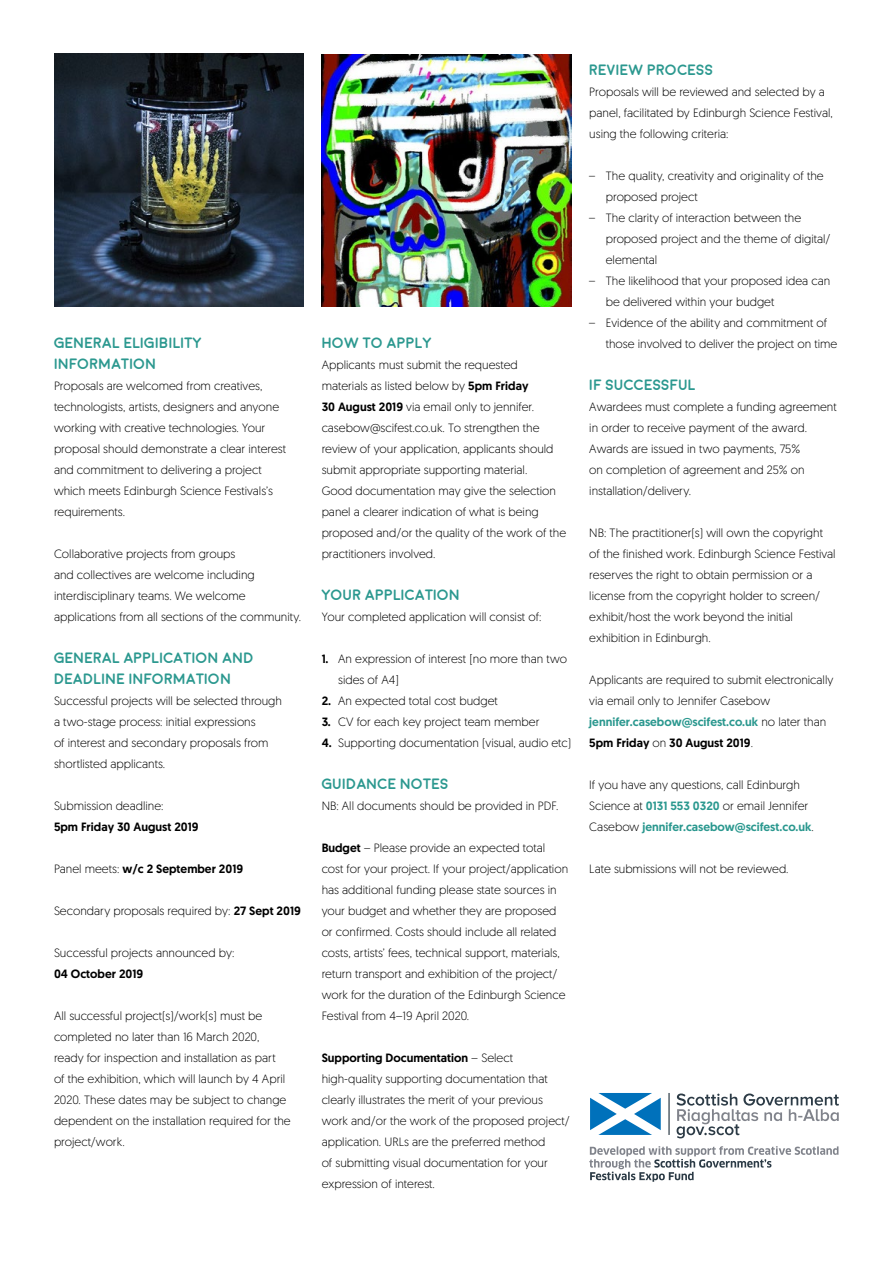
<style>
.page{position:relative;width:893px;height:1263px;background:#fff}
.page>*{position:absolute;margin:0;border:0;box-sizing:border-box;transform-origin:0 0}
.t1{font:700 15px/21px "Moon";color:#2b988f}
.t2{font:300 12px/21px "Geomanist";color:#000}
.t3{font:500 12px "Geomanist";color:#000}
.s1{font-weight:300}
.s2{font-weight:500}
.s3{font-family:"Futura Std"}
.s4{font-weight:500;color:#2b988f}
</style>
<div class="page">
<img style="left:54px;top:54px;width:250px;height:252px">
<hr style="left:668px;top:1093px;width:2px;height:42px;background:#2c3b46">
<svg style="left:590px;top:1093px;width:71px;height:42px"></svg>
<svg style="left:676px;top:1093px;width:163px;height:45px"></svg>
<svg style="left:589px;top:1146px;width:249px;height:36px"></svg>
<img style="left:322px;top:54px;width:249px;height:252px">
<p class="t1" style="left:54px;top:333px;width:150px">GENERAL ELIGIBILITY<br>INFORMATION</p>
<p class="t2" style="left:54px;top:375px;width:234px">Proposals are welcomed from creatives, technologists, artists, designers and anyone working with creative technologies. Your proposal should demonstrate a clear interest and commitment to delivering a project which meets Edinburgh Science Festivals’s requirements.</p>
<p class="t2" style="left:54px;top:543px;width:249px">Collaborative projects from groups<br>and collectives are welcome including interdisciplinary teams. We welcome applications from all sections of the community.</p>
<p class="t1" style="left:54px;top:648px;width:201px">GENERAL APPLICATION AND<br>DEADLINE INFORMATION</p>
<p class="t2" style="left:54px;top:690px;width:230px">Successful projects will be selected through a two-stage process: initial expressions<br>of interest and secondary proposals from shortlisted applicants.</p>
<p class="t2" style="left:54px;top:795px;width:111px">Submission deadline:</p>
<p class="t3" style="left:54px;top:819px;width:146px">5pm Friday 30 August 2019</p>
<p class="t3" style="left:54px;top:861px;width:191px"><span class="s1">Panel meets:</span> w/c 2 September 2019</p>
<p class="t2" style="left:54px;top:900px;width:248px">Secondary proposals required by: <span class="s2">27 Sept 2019</span></p>
<p class="t2" style="left:54px;top:942px;width:182px">Successful projects announced by:</p>
<p class="t3" style="left:54px;top:966px;width:91px">04 October 2019</p>
<p class="t2" style="left:54px;top:1005px;width:238px">All successful project(s)/work(s) must be completed no later than 16 March 2020, ready for inspection and installation as part<br>of the exhibition, which will launch by 4 April 2020. These dates may be subject to change dependent on the installation required for the project/work.</p>
<p class="t1" style="left:322px;top:333px;width:112px">HOW TO APPLY</p>
<p class="t2" style="left:322px;top:354px;width:246px">Applicants must submit the requested materials as listed below by <span class="s2">5pm Friday<br>30 August 2019</span> via email only to jennifer. casebow@scifest.co.uk. To strengthen the review of your application, applicants should submit appropriate supporting material.<br>Good documentation may give the selection panel a clearer indication of what is being proposed and/or the quality of the work of the practitioners involved.</p>
<p class="t1" style="left:322px;top:585px;width:140px">YOUR APPLICATION</p>
<p class="t2" style="left:322px;top:606px;width:221px">Your completed application will consist of:</p>
<p class="t2" style="left:338px;top:648px;width:231px;text-indent:-16px"><span class="s2">1.</span> An expression of interest [no more than two sides of A4]</p>
<p class="t2" style="left:322px;top:690px;width:178px"><span class="s2">2.</span> An expected total cost budget</p>
<p class="t2" style="left:322px;top:711px;width:219px"><span class="s2">3.</span> CV for each key project team member</p>
<p class="t2" style="left:322px;top:732px;width:251px"><span class="s2">4.</span> Supporting documentation (visual, audio etc)</p>
<p class="t1" style="left:322px;top:774px;width:128px">GUIDANCE NOTES</p>
<p class="t2" style="left:322px;top:795px;width:238px">NB: All documents should be provided in PDF.</p>
<p class="t2" style="left:322px;top:837px;width:248px"><span class="s2">Budget</span> – Please provide an expected total cost for your project. If your project/application has additional funding please state sources in your budget and whether they are proposed or confirmed. Costs should include all related costs, artists’ fees, technical support, materials, return transport and exhibition of the project/ work for the duration of the Edinburgh Science Festival from 4–19 April 2020.</p>
<p class="t2" style="left:322px;top:1047px;width:250px"><span class="s2">Supporting Documentation</span> – Select high-quality supporting documentation that clearly illustrates the merit of your previous work and/or the work of the proposed project/ application. URLs are the preferred method<br>of submitting visual documentation for your expression of interest.</p>
<p class="t1" style="left:589px;top:60px;width:126px">REVIEW PROCESS</p>
<p class="t2" style="left:589px;top:81px;width:245px">Proposals will be reviewed and selected by a panel, facilitated by Edinburgh Science Festival, using the following criteria:</p>
<p class="t2" style="left:606px;top:165px;width:219px;text-indent:-16px"><span class="s3">–</span> The quality, creativity and originality of the proposed project</p>
<p class="t2" style="left:606px;top:207px;width:226px;text-indent:-16px"><span class="s3">–</span> The clarity of interaction between the proposed project and the theme of digital/ elemental</p>
<p class="t2" style="left:606px;top:270px;width:226px;text-indent:-16px"><span class="s3">–</span> The likelihood that your proposed idea can be delivered within your budget</p>
<p class="t2" style="left:606px;top:312px;width:233px;text-indent:-16px"><span class="s3">–</span> Evidence of the ability and commitment of those involved to deliver the project on time</p>
<p class="t1" style="left:589px;top:375px;width:108px">IF SUCCESSFUL</p>
<p class="t2" style="left:589px;top:396px;width:249px">Awardees must complete a funding agreement in order to receive payment of the award.<br>Awards are issued in two payments, 75%<br>on completion of agreement and 25% on installation/delivery.</p>
<p class="t2" style="left:589px;top:522px;width:248px">NB: The practitioner(s) will own the copyright of the finished work. Edinburgh Science Festival reserves the right to obtain permission or a license from the copyright holder to screen/ exhibit/host the work beyond the initial exhibition in Edinburgh.</p>
<p class="t2" style="left:589px;top:669px;width:245px">Applicants are required to submit electronically via email only to Jennifer Casebow <span class="s4">jennifer.casebow@scifest.co.uk</span> no later than <span class="s2">5pm Friday</span> on <span class="s2">30 August 2019</span>.</p>
<p class="t2" style="left:589px;top:774px;width:226px">If you have any questions, call Edinburgh<br>Science at <span class="s4">0131 553 0320</span> or email Jennifer<br>Casebow <span class="s4">jennifer.casebow@scifest.co.uk</span>.</p>
<p class="t2" style="left:589px;top:858px;width:201px">Late submissions will not be reviewed.</p>
</div>
